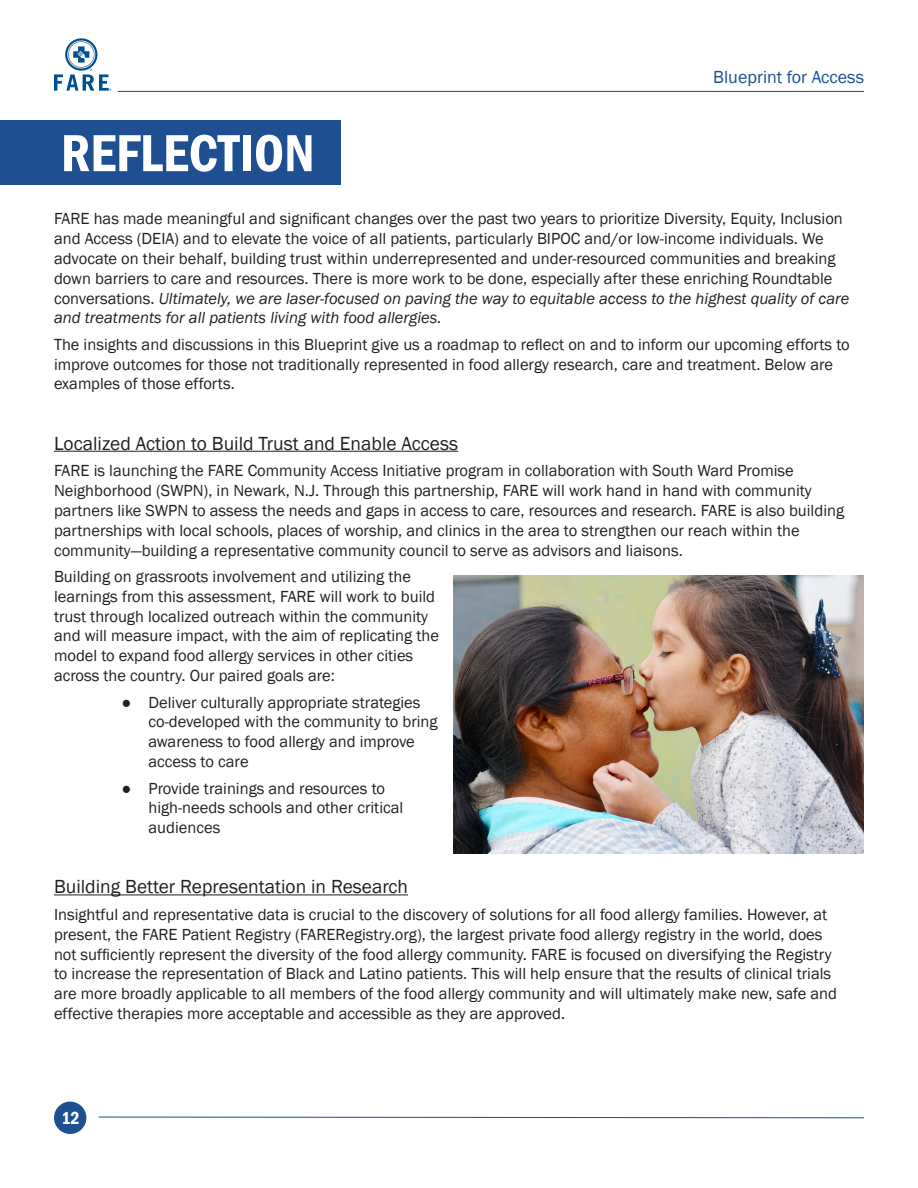
<style>
.page{position:relative;width:918px;height:1188px;background:#fff}
.page>*{position:absolute;margin:0;border:0;box-sizing:border-box;transform-origin:0 0}
.t1{font:600 condensed 54px "Franklin Gothic";color:#fff}
.t2{font:19.5px "Franklin Gothic";color:#231f20}
.t3{font:18px "Franklin Gothic";color:#1d4f91}
.t4{font:600 condensed 18px "Franklin Gothic";color:#fff}
.t5{font:16.5px/19.8px "Franklin Gothic";color:#231f20}
.s1{font-style:italic}
</style>
<div class="page">
<div style="left:54px;top:1102px;width:32px;height:32px;background:#1d4f91;border-radius:50%"></div>
<svg style="left:98px;top:1116px;width:766px;height:3px"></svg>
<div style="left:0;top:120px;width:340px;height:65px;background:#1d4f91"></div>
<hr style="left:54px;top:451px;width:404px;height:1px;background:#231f20">
<hr style="left:54px;top:894px;width:354px;height:1px;background:#231f20">
<img style="left:453px;top:576px;width:411px;height:278px">
<svg style="left:54px;top:38px;width:57px;height:53px"></svg>
<hr style="left:118px;top:91px;width:746px;height:1px;background:#1d4f91">
<p class="t1" style="left:61px;top:117px;width:255px">REFLECTION</p>
<p class="t3" style="left:713px;top:66px;width:152px">Blueprint for Access</p>
<p class="t5" style="left:54px;top:209px;width:797px">FARE has made meaningful and significant changes over the past two years to prioritize Diversity, Equity, Inclusion and Access (DEIA) and to elevate the voice of all patients, particularly BIPOC and/or low-income individuals. We advocate on their behalf, building trust within underrepresented and under-resourced communities and breaking down barriers to care and resources. There is more work to be done, especially after these enriching Roundtable conversations. <span class="s1">Ultimately, we are laser-focused on paving the way to equitable access to the highest quality of care and treatments for all patients living with food allergies.</span></p>
<p class="t5" style="left:54px;top:335px;width:797px">The insights and discussions in this Blueprint give us a roadmap to reflect on and to inform our upcoming efforts to improve outcomes for those not traditionally represented in food allergy research, care and treatment. Below are examples of those efforts.</p>
<p class="t2" style="left:54px;top:431px;width:406px">Localized Action to Build Trust and Enable Access</p>
<p class="t5" style="left:54px;top:461px;width:792px">FARE is launching the FARE Community Access Initiative program in collaboration with South Ward Promise Neighborhood (SWPN), in Newark, N.J. Through this partnership, FARE will work hand in hand with community partners like SWPN to assess the needs and gaps in access to care, resources and research. FARE is also building partnerships with local schools, places of worship, and clinics in the area to strengthen our reach within the community—building a representative community council to serve as advisors and liaisons.</p>
<p class="t5" style="left:54px;top:567px;width:386px">Building on grassroots involvement and utilizing the learnings from this assessment, FARE will work to build trust through localized outreach within the community and will measure impact, with the aim of replicating the model to expand food allergy services in other cities across the country. Our paired goals are:</p>
<p class="t5" style="left:148px;top:693px;width:291px;text-indent:-27px">● Deliver culturally appropriate strategies co-developed with the community to bring awareness to food allergy and improve access to care</p>
<p class="t5" style="left:148px;top:779px;width:256px;text-indent:-27px">● Provide trainings and resources to high-needs schools and other critical audiences</p>
<p class="t2" style="left:54px;top:875px;width:356px">Building Better Representation in Research</p>
<p class="t5" style="left:54px;top:905px;width:785px">Insightful and representative data is crucial to the discovery of solutions for all food allergy families. However, at present, the FARE Patient Registry (FARERegistry.org), the largest private food allergy registry in the world, does not sufficiently represent the diversity of the food allergy community. FARE is focused on diversifying the Registry to increase the representation of Black and Latino patients. This will help ensure that the results of clinical trials are more broadly applicable to all members of the food allergy community and will ultimately make new, safe and effective therapies more acceptable and accessible as they are approved.</p>
<p class="t4" style="left:61px;top:1106px;width:20px">12</p>
</div>
